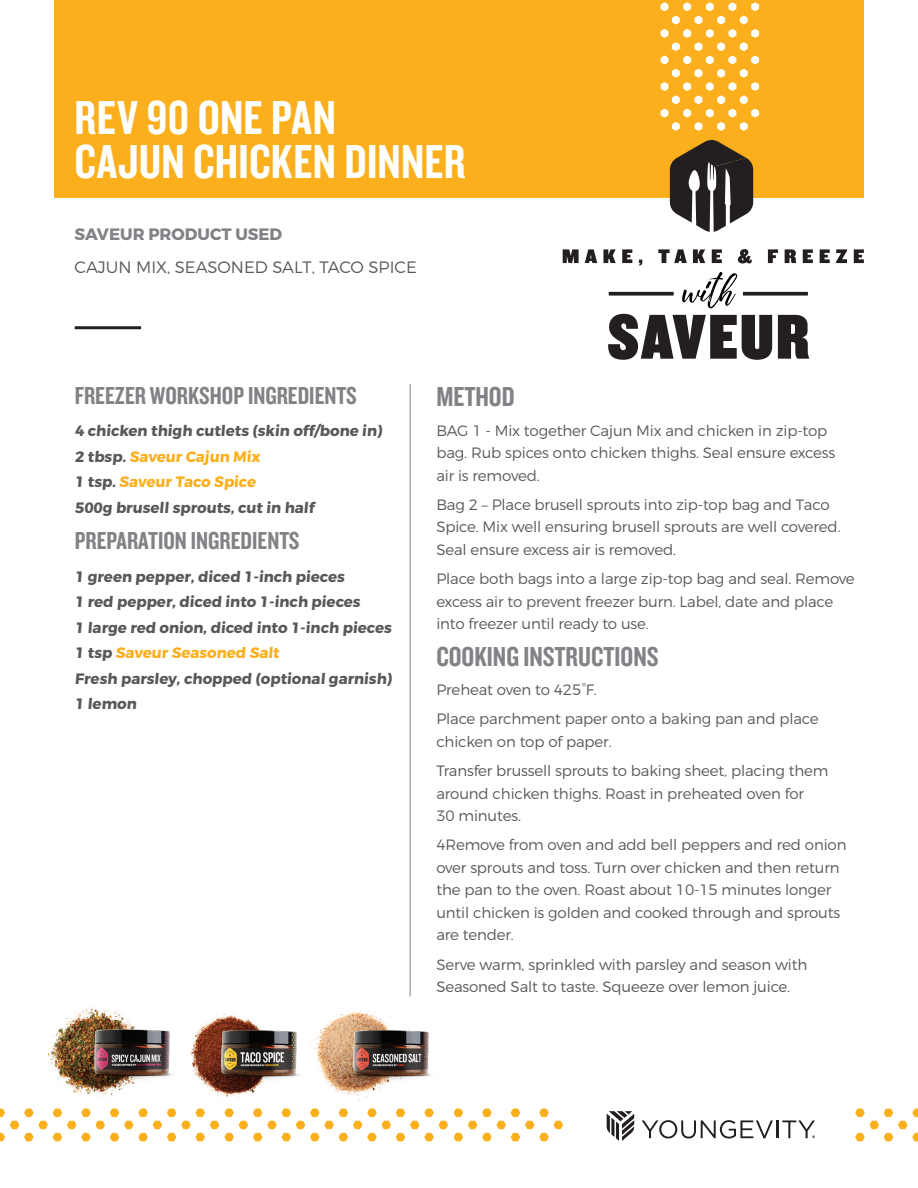
<style>
.page{position:relative;width:918px;height:1188px;background:#fff}
.page>*{position:absolute;margin:0;border:0;box-sizing:border-box;transform-origin:0 0}
.t1{font:49.5px/43.5px "Knockout HTF49 Liteweight";letter-spacing:.005em;color:#fff}
.t2{font:28.5px "Knockout HTF49 Liteweight";color:#808285}
.t3{font:25.5px "Knockout HTF49 Liteweight";color:#808285}
.t4{font:300 16.5px/33px "Montserrat";color:#57585a}
.t5{font:300 15px/22.5px "Montserrat";letter-spacing:-.01em;color:#57585a}
.t6{font:700 15px/25.5px "Montserrat";color:#57585a}
.t7{font:700 15px "Montserrat";color:#fbaf1d}
.s1{font-weight:700;color:#808285}
.s2{color:#fbaf1d}
.s3{color:#57585a}
</style>
<div class="page">
<hr style="left:75px;top:326px;width:66px;height:3px;background:#231f20">
<hr style="left:410px;top:384px;width:1px;height:612px;background:#808285">
<img style="left:47px;top:1007px;width:99px;height:102px">
<img style="left:62px;top:1008px;width:111px;height:89px">
<img style="left:191px;top:1014px;width:130px;height:83px">
<img style="left:321px;top:1009px;width:111px;height:89px">
<svg style="left:0;top:1109px;width:918px;height:32px"></svg>
<div style="left:54px;top:0;width:810px;height:198px;background:#fbaf1d"></div>
<svg style="left:778px;top:315px;width:31px;height:44px"></svg>
<svg style="left:563px;top:249px;width:16px;height:14px"></svg>
<svg style="left:585px;top:249px;width:12px;height:14px"></svg>
<svg style="left:603px;top:249px;width:13px;height:14px"></svg>
<svg style="left:622px;top:249px;width:10px;height:14px"></svg>
<svg style="left:639px;top:260px;width:3px;height:6px"></svg>
<svg style="left:658px;top:249px;width:29px;height:14px"></svg>
<svg style="left:693px;top:249px;width:12px;height:14px"></svg>
<svg style="left:712px;top:249px;width:10px;height:14px"></svg>
<svg style="left:738px;top:249px;width:14px;height:14px"></svg>
<svg style="left:768px;top:249px;width:10px;height:14px"></svg>
<svg style="left:785px;top:249px;width:11px;height:14px"></svg>
<svg style="left:803px;top:249px;width:10px;height:14px"></svg>
<svg style="left:820px;top:249px;width:10px;height:14px"></svg>
<svg style="left:836px;top:249px;width:11px;height:14px"></svg>
<svg style="left:854px;top:249px;width:10px;height:14px"></svg>
<svg style="left:743px;top:292px;width:65px;height:4px"></svg>
<svg style="left:608px;top:272px;width:164px;height:88px"></svg>
<svg style="left:661px;top:2px;width:98px;height:230px"></svg>
<p class="t1" style="left:75px;top:98px;width:393px">REV 90 ONE PAN<br>CAJUN CHICKEN DINNER</p>
<p class="t4" style="left:75px;top:217px;width:344px"><span class="s1">SAVEUR PRODUCT USED<br></span>CAJUN MIX, SEASONED SALT, TACO SPICE</p>
<p class="t3" style="left:75px;top:383px;width:283px">FREEZER WORKSHOP INGREDIENTS</p>
<p class="t6" style="left:75px;top:418px;width:311px">4 chicken thigh cutlets (skin off/bone in)<br>2 tbsp. <span class="s2">Saveur Cajun Mix</span></p>
<p class="t6" style="left:75px;top:469px;width:241px">1 tsp. <span class="s2">Saveur Taco Spice<br></span>500g brusell sprouts, cut in half</p>
<p class="t3" style="left:75px;top:528px;width:226px">PREPARATION INGREDIENTS</p>
<p class="t6" style="left:75px;top:564px;width:273px">1 green pepper, diced 1-inch pieces</p>
<p class="t6" style="left:75px;top:589px;width:289px">1 red pepper, diced into 1-inch pieces</p>
<p class="t6" style="left:75px;top:615px;width:320px">1 large red onion, diced into 1-inch pieces</p>
<p class="t7" style="left:75px;top:644px;width:208px"><span class="s3">1 tsp</span> Saveur Seasoned Salt</p>
<p class="t6" style="left:75px;top:666px;width:320px">Fresh parsley, chopped (optional garnish)</p>
<p class="t6" style="left:75px;top:691px;width:65px">1 lemon</p>
<p class="t2" style="left:436px;top:382px;width:80px">METHOD</p>
<p class="t5" style="left:436px;top:419px;width:400px">BAG 1 - Mix together Cajun Mix and chicken in zip-top bag. Rub spices onto chicken thighs. Seal ensure excess air is removed.</p>
<p class="t5" style="left:436px;top:493px;width:406px">Bag 2 – Place brusell sprouts into zip-top bag and Taco<br>Spice. Mix well ensuring brusell sprouts are well covered.<br>Seal ensure excess air is removed.</p>
<p class="t5" style="left:436px;top:567px;width:420px">Place both bags into a large zip-top bag and seal. Remove excess air to prevent freezer burn. Label, date and place into freezer until ready to use.</p>
<p class="t2" style="left:436px;top:642px;width:224px">COOKING INSTRUCTIONS</p>
<p class="t5" style="left:436px;top:678px;width:162px">Preheat oven to 425°F.</p>
<p class="t5" style="left:436px;top:707px;width:384px">Place parchment paper onto a baking pan and place chicken on top of paper.</p>
<p class="t5" style="left:436px;top:759px;width:394px">Transfer brussell sprouts to baking sheet, placing them around chicken thighs. Roast in preheated oven for<br>30 minutes.</p>
<p class="t5" style="left:436px;top:833px;width:412px">4Remove from oven and add bell peppers and red onion over sprouts and toss. Turn over chicken and then return the pan to the oven. Roast about 10-15 minutes longer until chicken is golden and cooked through and sprouts are tender.</p>
<p class="t5" style="left:436px;top:953px;width:372px">Serve warm, sprinkled with parsley and season with<br>Seasoned Salt to taste. Squeeze over lemon juice.</p>
</div>
